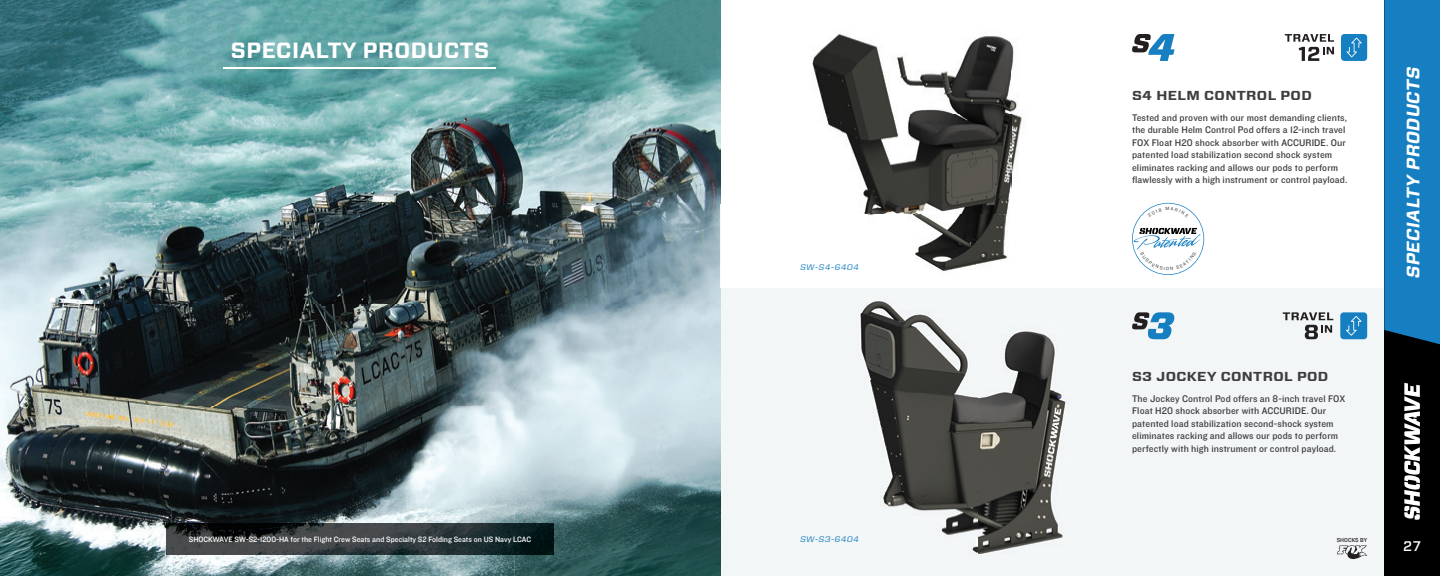
<style>
.page{position:relative;width:1440px;height:576px;background:#fff}
.page>*{position:absolute;margin:0;border:0;box-sizing:border-box;transform-origin:0 0}
.t1{font:700 22px "Forza";letter-spacing:.025em;color:#fff}
.t2{font:italic 700 18px "Forza";color:#fff}
.t3{font:500 14px "Forza";color:#fff}
.t4{font:700 13px "Forza";letter-spacing:.025em;color:#3e3e3f;scale:1.11 1}
.t5{font:10px/12.5px "Knockout HTF31 Junior Middlewt";letter-spacing:.01em;color:#3e3e3f}
.t6{font:8px "Knockout HTF31 Junior Middlewt";color:#fff}
.t7{font:italic 8px "Forza";color:#167fc1;scale:1.11 1}
.t8{font:6px "Knockout HTF31 Junior Middlewt";letter-spacing:.015em;color:#231f20}
</style>
<div class="page">
<div style="left:720px;top:288px;width:720px;height:288px;background:#f3f6f7"></div>
<img style="left:0;top:0;width:720px;height:576px">
<img style="left:720px;top:288px;width:1px;height:288px">
<img style="left:166px;top:523px;width:388px;height:31px">
<hr style="left:224px;top:67px;width:272px;height:2px;background:#fff">
<img style="left:812px;top:34px;width:210px;height:238px">
<svg style="left:1132px;top:34px;width:43px;height:27px"></svg>
<svg style="left:1341px;top:34px;width:26px;height:27px"></svg>
<svg style="left:1285px;top:34px;width:49px;height:27px"></svg>
<img style="left:860px;top:301px;width:206px;height:253px">
<svg style="left:1340px;top:312px;width:27px;height:27px"></svg>
<svg style="left:1283px;top:312px;width:50px;height:27px"></svg>
<svg style="left:1132px;top:312px;width:42px;height:27px"></svg>
<svg style="left:1337px;top:545px;width:30px;height:15px"></svg>
<div style="left:1384px;top:0;width:56px;height:576px;background:#000001"></div>
<svg style="left:1384px;top:0;width:56px;height:345px;background:#1479b8"></svg>
<svg style="left:1404px;top:383px;width:16px;height:137px"></svg>
<svg style="left:1132px;top:203px;width:72px;height:72px"></svg>
<h1 class="t1" style="left:231px;top:35px;width:260px">SPECIALTY PRODUCTS</h1>
<p class="t6" style="left:189px;top:535px;width:344px">SHOCKWAVE SW-S2-1200-HA for the Flight Crew Seats and Specialty S2 Folding Seats on US Navy LCAC</p>
<p class="t7" style="left:800px;top:262px;width:56px">SW-S4-6404</p>
<p class="t7" style="left:800px;top:534px;width:56px">SW-S3-6404</p>
<h3 class="t4" style="left:1132px;top:86px;width:163px">S4 HELM CONTROL POD</h3>
<p class="t5" style="left:1132px;top:111px;width:217px">Tested and proven with our most demanding clients, the durable Helm Control Pod offers a 12-inch travel FOX Float H20 shock absorber with ACCURIDE. Our patented load stabilization second shock system eliminates racking and allows our pods to perform flawlessly with a high instrument or control payload.</p>
<h2 class="t2" style="left:1401px;top:279px;width:217px;rotate:-90deg">SPECIALTY PRODUCTS</h2>
<h3 class="t4" style="left:1132px;top:367px;width:178px">S3 JOCKEY CONTROL POD</h3>
<p class="t5" style="left:1132px;top:392px;width:215px">The Jockey Control Pod offers an 8-inch travel FOX Float H20 shock absorber with ACCURIDE. Our patented load stabilization second-shock system eliminates racking and allows our pods to perform perfectly with high instrument or control payload.</p>
<p class="t8" style="left:1337px;top:537px;width:32px">SHOCKS BY</p>
<h3 class="t3" style="left:1403px;top:537px;width:19px">27</h3>
</div>
